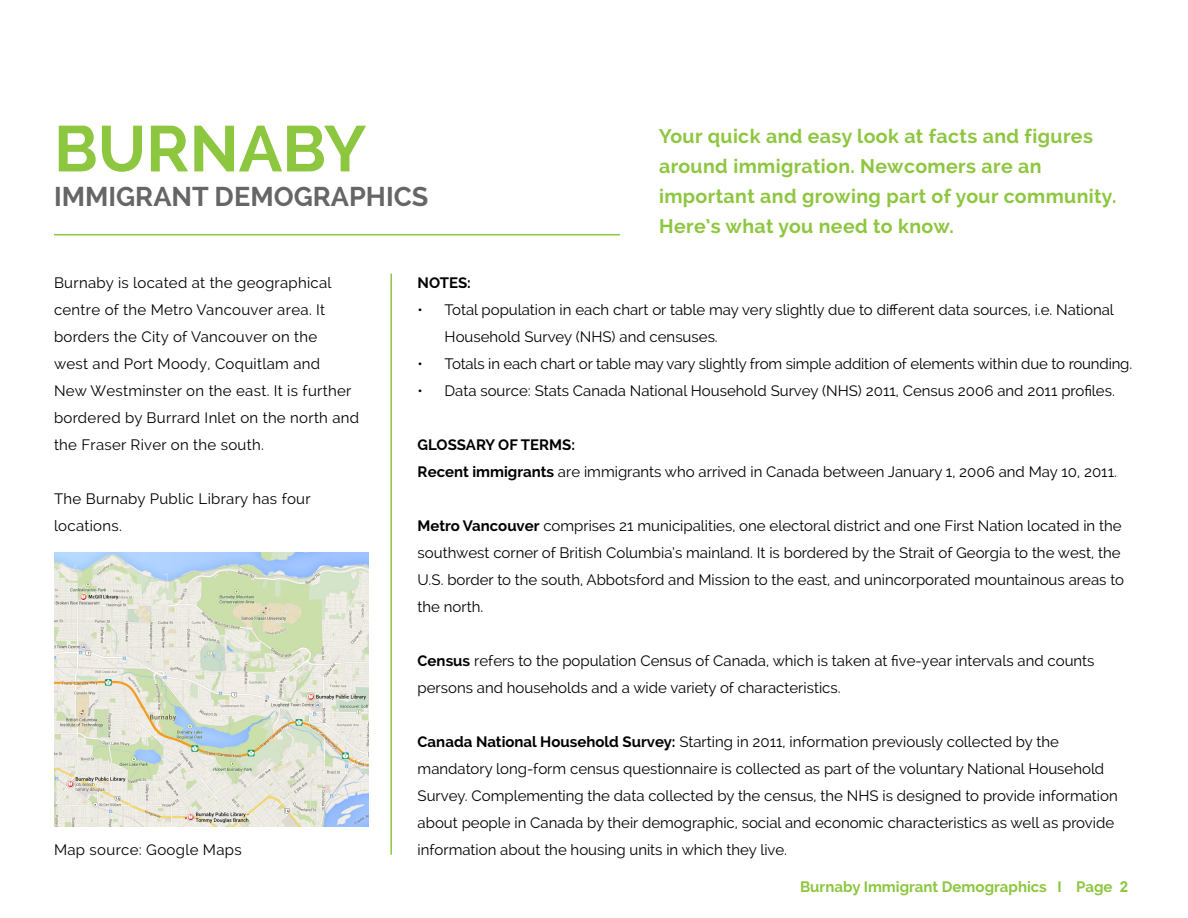
<style>
.page{position:relative;width:1188px;height:918px;background:#fff}
.page>*{position:absolute;margin:0;border:0;box-sizing:border-box;transform-origin:0 0}
.t1{font:700 64.5px "Raleway";color:#8dc63f}
.t2{font:700 27px "Raleway";color:#666}
.t3{font:700 19.5px/30px "Raleway";letter-spacing:.02em;color:#8dc63f}
.t4{font:15px/27px "Raleway";color:#000}
.t5{font:15px/27px "Raleway";letter-spacing:.02em;color:#000}
.t6{font:700 15px "Raleway";color:#8dc63f}
.t7{font:700 15px "Raleway";letter-spacing:-.005em;color:#000}
.s1{font-weight:700}
.s2{font-family:"Arial"}
</style>
<div class="page">
<hr style="left:54px;top:234px;width:566px;height:1px;background:#8dc63f">
<img style="left:54px;top:552px;width:315px;height:275px">
<hr style="left:390px;top:274px;width:2px;height:581px;background:#8dc63f">
<h1 class="t1" style="left:54px;top:112px;width:313px">BURNABY</h1>
<h3 class="t3" style="left:659px;top:121px;width:459px">Your quick and easy look at facts and figures around immigration. Newcomers are an important and growing part of your community.<br>Here’s what you need to know.</h3>
<h2 class="t2" style="left:54px;top:181px;width:376px">IMMIGRANT DEMOGRAPHICS</h2>
<p class="t5" style="left:54px;top:269px;width:307px">Burnaby is located at the geographical centre of the Metro Vancouver area. It borders the City of Vancouver on the<br>west and Port Moody, Coquitlam and<br>New Westminster on the east. It is further bordered by Burrard Inlet on the north and the Fraser River on the south.</p>
<p class="t5" style="left:54px;top:485px;width:258px">The Burnaby Public Library has four locations.</p>
<p class="t5" style="left:54px;top:836px;width:189px">Map source: Google Maps</p>
<p class="t7" style="left:418px;top:274px;width:55px">NOTES:</p>
<p class="t4" style="left:445px;top:296px;width:671px;text-indent:-27px">• Total population in each chart or table may very slightly due to different data sources, i.e. National<br>Household Survey (NHS) and censuses.</p>
<p class="t4" style="left:418px;top:350px;width:716px">• Totals in each chart or table may vary slightly from simple addition of elements within due to rounding.</p>
<p class="t4" style="left:418px;top:377px;width:699px">• Data source: Stats Canada National Household Survey (NHS) 2011, Census 2006 and 2011 profiles.</p>
<p class="t4" style="left:418px;top:431px;width:701px"><span class="s1">GLOSSARY OF TERMS:<br>Recent immigrants</span> are immigrants who arrived in Canada between January 1, 2006 and May 10, 2011.</p>
<p class="t4" style="left:418px;top:512px;width:708px"><span class="s1">Metro Vancouver</span> comprises 21 municipalities, one electoral district and one First Nation located in the southwest corner of British Columbia’s mainland. It is bordered by the Strait of Georgia to the west, the U.S. border to the south, Abbotsford and Mission to the east, and unincorporated mountainous areas to the north.</p>
<p class="t4" style="left:418px;top:647px;width:678px"><span class="s1">Census</span> refers to the population Census of Canada, which is taken at five-year intervals and counts persons and households and a wide variety of characteristics.</p>
<p class="t4" style="left:418px;top:728px;width:702px"><span class="s1">Canada National Household Survey:</span> Starting in 2011, information previously collected by the mandatory long-form census questionnaire is collected as part of the voluntary National Household Survey. Complementing the data collected by the census, the NHS is designed to provide information about people in Canada by their demographic, social and economic characteristics as well as provide information about the housing units in which they live.</p>
<p class="t6" style="left:800px;top:878px;width:329px">Burnaby Immigrant Demographics I Page <span class="s2">2</span></p>
</div>
